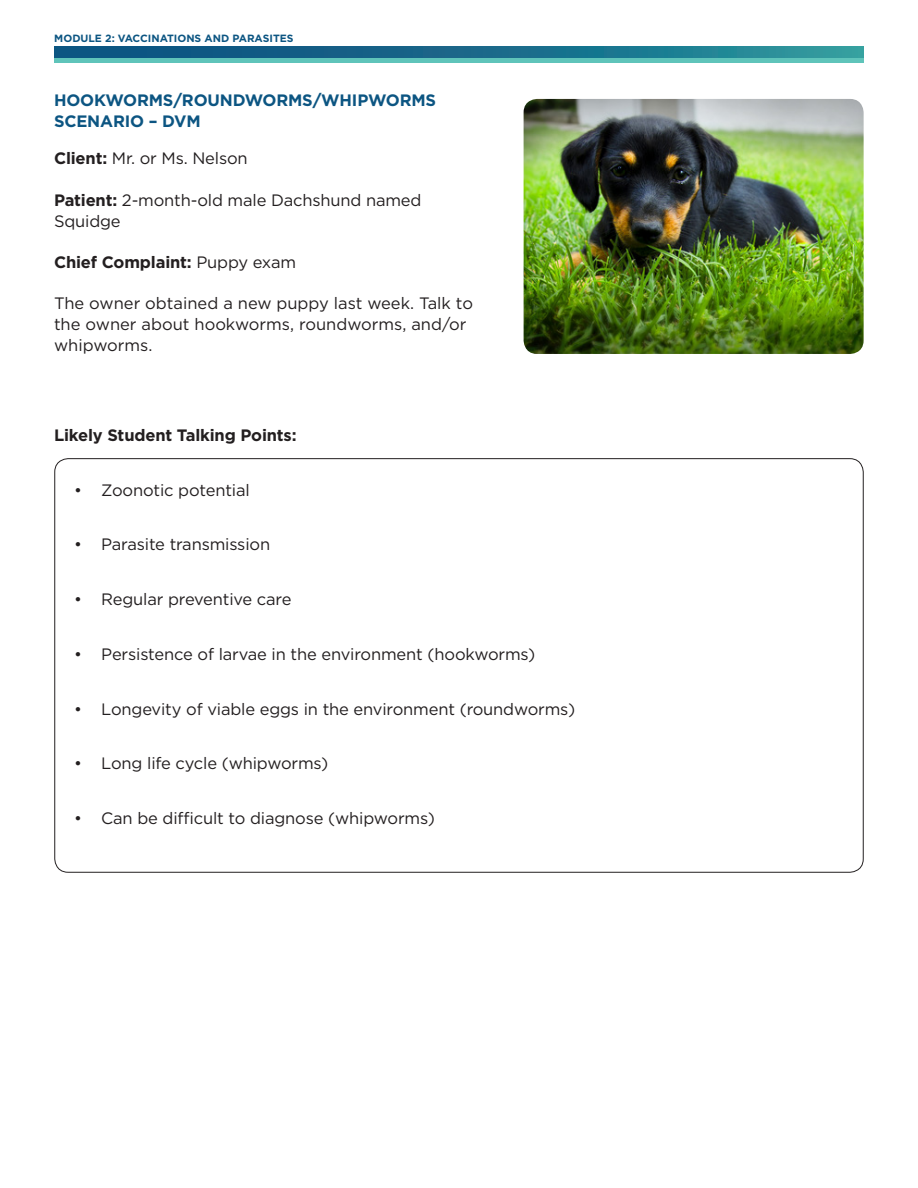
<style>
.page{position:relative;width:918px;height:1188px;background:#fff}
.page>*{position:absolute;margin:0;border:0;box-sizing:border-box;transform-origin:0 0}
.normal_body{font:16.5px/21px "Gotham";letter-spacing:-.01em;color:#231f20}
.normal_body-2{font:700 16.5px "Gotham";letter-spacing:-.01em;color:#231f20}
.normal_body-3{font:700 16.5px/21px "Gotham";letter-spacing:-.01em;color:#0c5582}
.t1{font:700 10.5px "Gotham";color:#0c5582}
.s1{font-weight:700}
.s2{font-weight:400}
</style>
<div class="page">
<svg style="left:54px;top:46px;width:810px;height:13px;background:#1e748f"></svg>
<hr style="left:54px;top:59px;width:810px;height:4px;background:#5fc4ba">
<img style="left:524px;top:99px;width:340px;height:255px">
<p class="t1" style="left:54px;top:32px;width:86px">Module 2: Vaccin</p>
<p class="t1" style="left:160px;top:32px;width:16px">ations</p>
<p class="t1" style="left:205px;top:32px;width:89px">an d Parasites</p>
<p class="normal_body-3" style="left:54px;top:89px;width:384px">HOOKWORMS/ROUNDWORMS/WHIPWORMS<br>SCENARIO – DVM</p>
<p class="normal_body" style="left:54px;top:148px;width:195px"><span class="s1">Client:</span> Mr. or Ms. Nelson</p>
<p class="normal_body" style="left:54px;top:189px;width:369px"><span class="s1">Patient:</span> 2-month-old male Dachshund named<br>Squidge</p>
<p class="normal_body-2" style="left:54px;top:253px;width:244px">Chief Complaint: <span class="s2">Puppy exam</span></p>
<p class="normal_body" style="left:54px;top:292px;width:421px">The owner obtained a new puppy last week. Talk to the owner about hookworms, roundworms, and/or whipworms.</p>
<p class="normal_body-2" style="left:54px;top:426px;width:244px">Likely Student Talking Points:</p>
<p class="normal_body" style="left:74px;top:479px;width:177px">• Zoonotic potential</p>
<p class="normal_body" style="left:74px;top:534px;width:197px">• Parasite transmission</p>
<p class="normal_body" style="left:74px;top:588px;width:219px">• Regular preventive care</p>
<p class="normal_body" style="left:74px;top:643px;width:463px">• Persistence of larvae in the environment (hookworms)</p>
<p class="normal_body" style="left:74px;top:698px;width:502px">• Longevity of viable eggs in the environment (roundworms)</p>
<p class="normal_body" style="left:74px;top:753px;width:256px">• Long life cycle (whipworms)</p>
<p class="normal_body" style="left:74px;top:807px;width:362px">• Can be difficult to diagnose (whipworms)</p>
</div>
